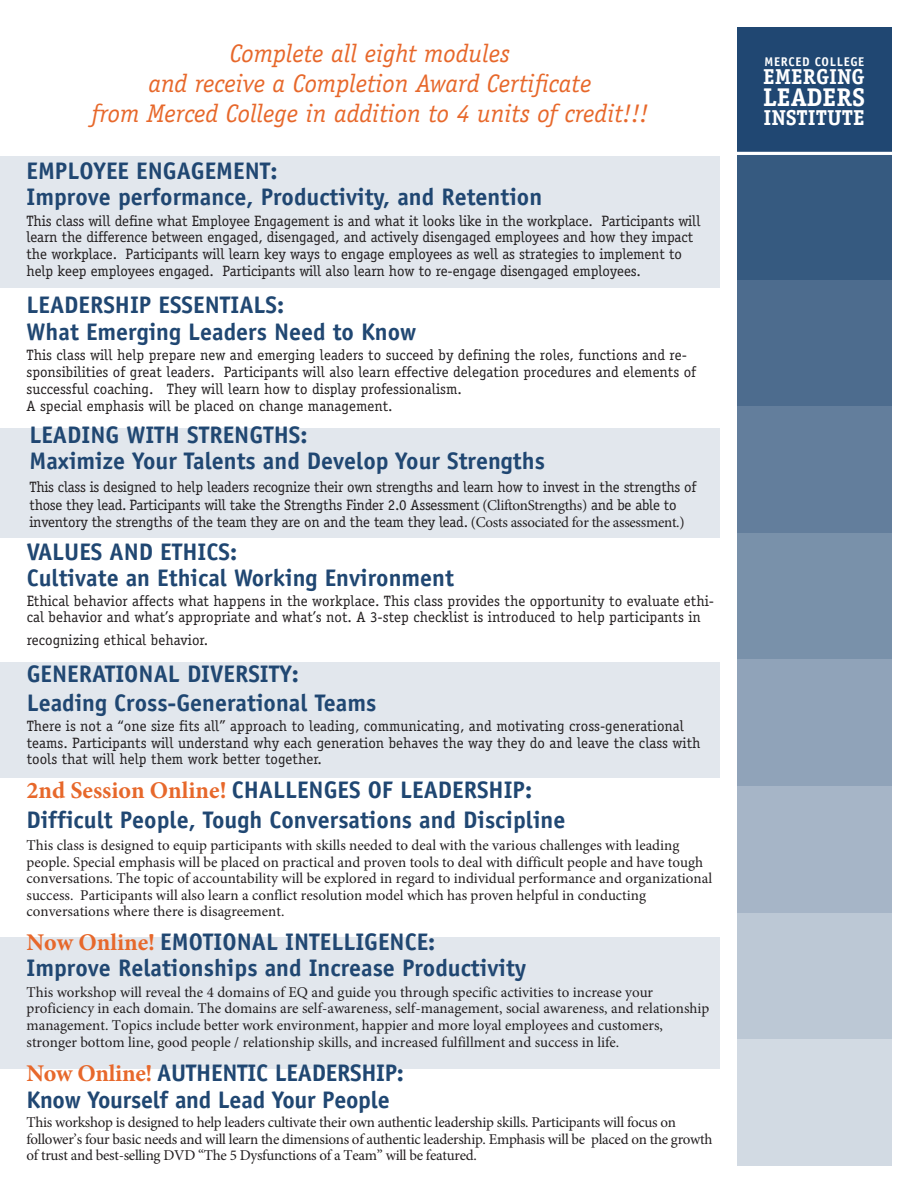
<style>
.page{position:relative;width:918px;height:1188px;background:#fff}
.page>*{position:absolute;margin:0;border:0;box-sizing:border-box;transform-origin:0 0}
.t1{font:700 25.65px "Officina Serif Std";color:#fff}
.t2{font:italic 25.5px/30px "Officina Serif Std";color:#e7682b;text-align:center}
.t3{font:700 24px/26.4px "Officina Sans Std";color:#204772}
.t4{font:700 21.6px "Officina Serif Std";color:#fff}
.t5{font:15px/17px "Officina Serif Std";color:#231f20}
.t6{font:15px/16.6px "Minion Pro";color:#231f20}
.t7{font:15px/17.9px "Officina Serif Std";letter-spacing:-.02em;color:#231f20}
.t8{font:15px/16.5px "Minion Pro";letter-spacing:-.02em;color:#231f20}
.t9{font:700 12.6px "Officina Sans Std";letter-spacing:.05em;color:#fff}
.s1{font-family:"Minion Pro"}
.s2{font-family:"Minion Pro";color:#e7682b}
</style>
<div class="page">
<div style="left:0;top:156px;width:719px;height:131px;background:#e2e7ed"></div>
<div style="left:0;top:428px;width:719px;height:110px;background:#e2e7ed"></div>
<div style="left:0;top:662px;width:719px;height:116px;background:#e2e7ed"></div>
<div style="left:0;top:937px;width:719px;height:131px;background:#e2e7ed"></div>
<div style="left:737px;top:153px;width:154px;height:127px;background:#365a80"></div>
<div style="left:737px;top:280px;width:154px;height:126px;background:#4d6c8e"></div>
<div style="left:737px;top:407px;width:154px;height:126px;background:#637e9c"></div>
<div style="left:737px;top:533px;width:154px;height:127px;background:#7991aa"></div>
<div style="left:737px;top:660px;width:154px;height:126px;background:#90a3b9"></div>
<div style="left:737px;top:786px;width:154px;height:127px;background:#a6b5c7"></div>
<div style="left:737px;top:913px;width:154px;height:126px;background:#bcc8d5"></div>
<div style="left:737px;top:1039px;width:154px;height:127px;background:#d2dae3"></div>
<div style="left:737px;top:27px;width:154px;height:127px;background:#204772"></div>
<hr style="left:737px;top:152px;width:155px;height:3px;background:#fff">
<p class="t2" style="left:91px;top:38px;width:559px">Complete all eight modules<br>and receive a Completion Award Certificate<br>from Merced College in addition to 4 units of credit!!!</p>
<p class="t3" style="left:27px;top:157px;width:517px">EMPLOYEE ENGAGEMENT:<br>Improve performance, Productivity, and Retention</p>
<p class="t5" style="left:27px;top:212px;width:676px">This class will define what Employee Engagement is and what it looks like in the workplace. Participants will learn the difference between engaged, disengaged, and actively disengaged employees and how they impact the workplace. Participants will learn key ways to engage employees as well as strategies to implement to help keep employees engaged. Participants will also learn how to re-engage disengaged employees.</p>
<p class="t3" style="left:27px;top:292px;width:391px">LEADERSHIP ESSENTIALS:<br>What Emerging Leaders Need to Know</p>
<p class="t5" style="left:27px;top:347px;width:671px">This class will help prepare new and emerging leaders to succeed by defining the roles, functions and re&shy;sponsibilities of great leaders. Participants will also learn effective delegation procedures and elements of successful coaching. They will learn how to display professionalism.<br>A special emphasis will be placed on change management.</p>
<p class="t3" style="left:29px;top:421px;width:517px">LEADING WITH STRENGTHS:<br>Maximize Your Talents and Develop Your Strengths</p>
<p class="t7" style="left:29px;top:478px;width:669px">This class is designed to help leaders recognize their own strengths and learn how to invest in the strengths of those they lead. Participants will take the Strengths Finder 2.0 Assessment <span class="s1">(CliftonStrengths)</span> and be able to inventory the strengths of the team they are on and the team they lead. <span class="s1">(Costs associated for the assessment.)</span></p>
<p class="t3" style="left:27px;top:538px;width:429px">VALUES AND ETHICS:<br>Cultivate an Ethical Working Environment</p>
<p class="t5" style="left:27px;top:593px;width:689px;line-height:16.5px">Ethical behavior affects what happens in the workplace. This class provides the opportunity to evaluate ethi&shy;cal behavior and what’s appropriate and what’s not. A 3-step checklist is introduced to help participants in</p>
<p class="t5" style="left:27px;top:632px;width:183px">recognizing ethical behavior.</p>
<p class="t3" style="left:27px;top:659px;width:351px;line-height:29.1px">GENERATIONAL DIVERSITY:<br>Leading Cross-Generational Teams</p>
<p class="t5" style="left:27px;top:718px;width:675px;line-height:16.5px">There is not a “one size fits all” approach to leading, communicating, and motivating cross-generational teams. Participants will understand why each generation behaves the way they do and leave the class with tools that will help them work better together.</p>
<p class="t3" style="left:27px;top:774px;width:540px;line-height:30.2px"><span class="s2">2nd Session Online!</span> CHALLENGES OF LEADERSHIP:<br>Difficult People, Tough Conversations and Discipline</p>
<p class="t6" style="left:27px;top:837px;width:687px">This class is designed to equip participants with skills needed to deal with the various challenges with leading people. Special emphasis will be placed on practical and proven tools to deal with difficult people and have tough conversations. The topic of accountability will be explored in regard to individual performance and organizational success. Participants will also learn a conflict resolution model which has proven helpful in conducting conversations where there is disagreement.</p>
<p class="t3" style="left:27px;top:928px;width:501px"><span class="s2">Now Online!</span> EMOTIONAL INTELLIGENCE:<br>Improve Relationships and Increase Productivity</p>
<p class="t6" style="left:27px;top:983px;width:684px">This workshop will reveal the 4 domains of EQ and guide you through specific activities to increase your proficiency in each domain. The domains are self-awareness, self-management, social awareness, and relationship management. Topics include better work environment, happier and more loyal employees and customers, stronger bottom line, good people / relationship skills, and increased fulfillment and success in life.</p>
<p class="t3" style="left:27px;top:1059px;width:379px"><span class="s2">Now Online!</span> AUTHENTIC LEADERSHIP:<br>Know Yourself and Lead Your People</p>
<p class="t8" style="left:27px;top:1114px;width:688px">This workshop is designed to help leaders cultivate their own authentic leadership skills. Participants will focus on follower’s four basic needs and will learn the dimensions of authentic leadership. Emphasis will be placed on the growth of trust and best-selling DVD “The 5 Dysfunctions of a Team” will be featured.</p>
<p class="t9" style="left:765px;top:54px;width:101px">MERCED COLLEGE</p>
<p class="t4" style="left:763px;top:64px;width:103px">EMERGING</p>
<p class="t1" style="left:763px;top:81px;width:103px">LEADERS</p>
<p class="t4" style="left:763px;top:104px;width:103px">INSTITUTE</p>
</div>
